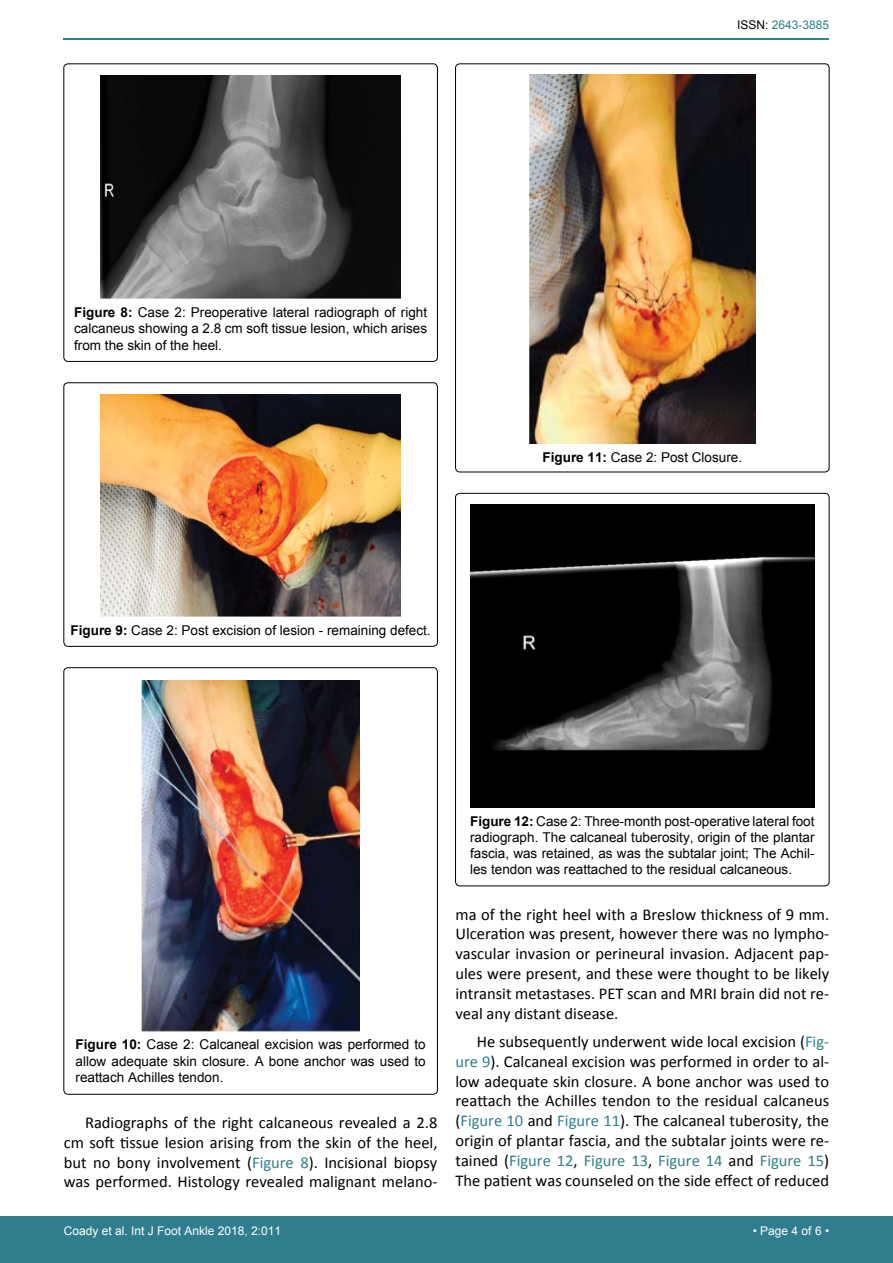
<style>
.page{position:relative;width:893px;height:1263px;background:#fff}
.page>*{position:absolute;margin:0;border:0;box-sizing:border-box;transform-origin:0 0}
.t1{font:16.5px/19.8px "Calibri";color:#000;text-align:justify}
.t2{font:13.5px/16.2px "Arial";color:#000;text-align:justify}
.t3{font:12px "Arial";color:#fff}
.t4{font:12px "Arial";color:#30808d}
.s1{color:#000}
.s2{font-weight:700}
.s3{color:#30808d}
</style>
<div class="page">
<hr style="left:64px;top:38px;width:765px;height:2px;background:#30808d">
<div style="left:0;top:1217px;width:893px;height:46px;background:#307d8d"></div>
<div style="left:64px;top:64px;width:373px;height:297px;border:1px solid #000;border-radius:4px"></div>
<img style="left:101px;top:76px;width:299px;height:223px">
<div style="left:64px;top:383px;width:373px;height:263px;border:1px solid #000;border-radius:4px"></div>
<img style="left:101px;top:395px;width:299px;height:221px">
<img style="left:142px;top:680px;width:217px;height:351px">
<div style="left:455px;top:64px;width:374px;height:408px;border:1px solid #000;border-radius:4px"></div>
<img style="left:529px;top:74px;width:227px;height:369px">
<div style="left:455px;top:493px;width:374px;height:393px;border:1px solid #000;border-radius:4px"></div>
<img style="left:470px;top:505px;width:344px;height:302px">
<p class="t4" style="left:737px;top:17px;width:94px"><span class="s1">ISSN:</span> 2643-3885</p>
<p class="t2" style="left:74px;top:304px;width:354px"><span class="s2">Figure 8:</span> Case 2: Preoperative lateral radiograph of right calcaneus showing a 2.8 cm soft tissue lesion, which arises from the skin of the heel.</p>
<p class="t2" style="left:71px;top:622px;width:362px"><span class="s2">Figure 9:</span> Case 2: Post excision of lesion - remaining defect.</p>
<p class="t2" style="left:543px;top:449px;width:201px"><span class="s2">Figure 11:</span> Case 2: Post Closure.</p>
<p class="t2" style="left:76px;top:1037px;width:352px"><span class="s2">Figure 10:</span> Case 2: Calcaneal excision was performed to allow adequate skin closure. A bone anchor was used to reattach Achilles tendon.</p>
<p class="t1" style="left:64px;top:1112px;width:375px;text-indent:21px">Radiographs of the right calcaneous revealed a 2.8 cm soft tissue lesion arising from the skin of the heel, but no bony involvement (<span class="s3">Figure 8</span>). Incisional biopsy was performed. Histology revealed malignant melano-</p>
<p class="t2" style="left:470px;top:813px;width:346px"><span class="s2">Figure 12:</span> Case 2: Three-month post-operative lateral foot radiograph. The calcaneal tuberosity, origin of the plantar fascia, was retained, as was the subtalar joint; The Achil&shy;les tendon was reattached to the residual calcaneous.</p>
<p class="t1" style="left:455px;top:904px;width:375px">ma of the right heel with a Breslow thickness of 9 mm.<br>Ulceration was present, however there was no lympho&shy;vascular invasion or perineural invasion. Adjacent pap&shy;ules were present, and these were thought to be likely intransit metastases. PET scan and MRI brain did not re&shy;veal any distant disease.</p>
<p class="t1" style="left:455px;top:1031px;width:375px;text-indent:21px">He subsequently underwent wide local excision (<span class="s3">Fig&shy;ure 9</span>). Calcaneal excision was performed in order to al&shy;low adequate skin closure. A bone anchor was used to reattach the Achilles tendon to the residual calcaneus (<span class="s3">Figure 10</span> and <span class="s3">Figure 11</span>). The calcaneal tuberosity, the origin of plantar fascia, and the subtalar joints were re&shy;tained (<span class="s3">Figure 12</span>, <span class="s3">Figure 13</span>, <span class="s3">Figure 14</span> and <span class="s3">Figure 15</span>)<br>The patient was counseled on the side effect of reduced</p>
<p class="t3" style="left:64px;top:1223px;width:219px">Coady et al. Int J Foot Ankle 2018, 2:011</p>
<p class="t3" style="left:753px;top:1223px;width:78px">• Page 4 of 6 •</p>
</div>
